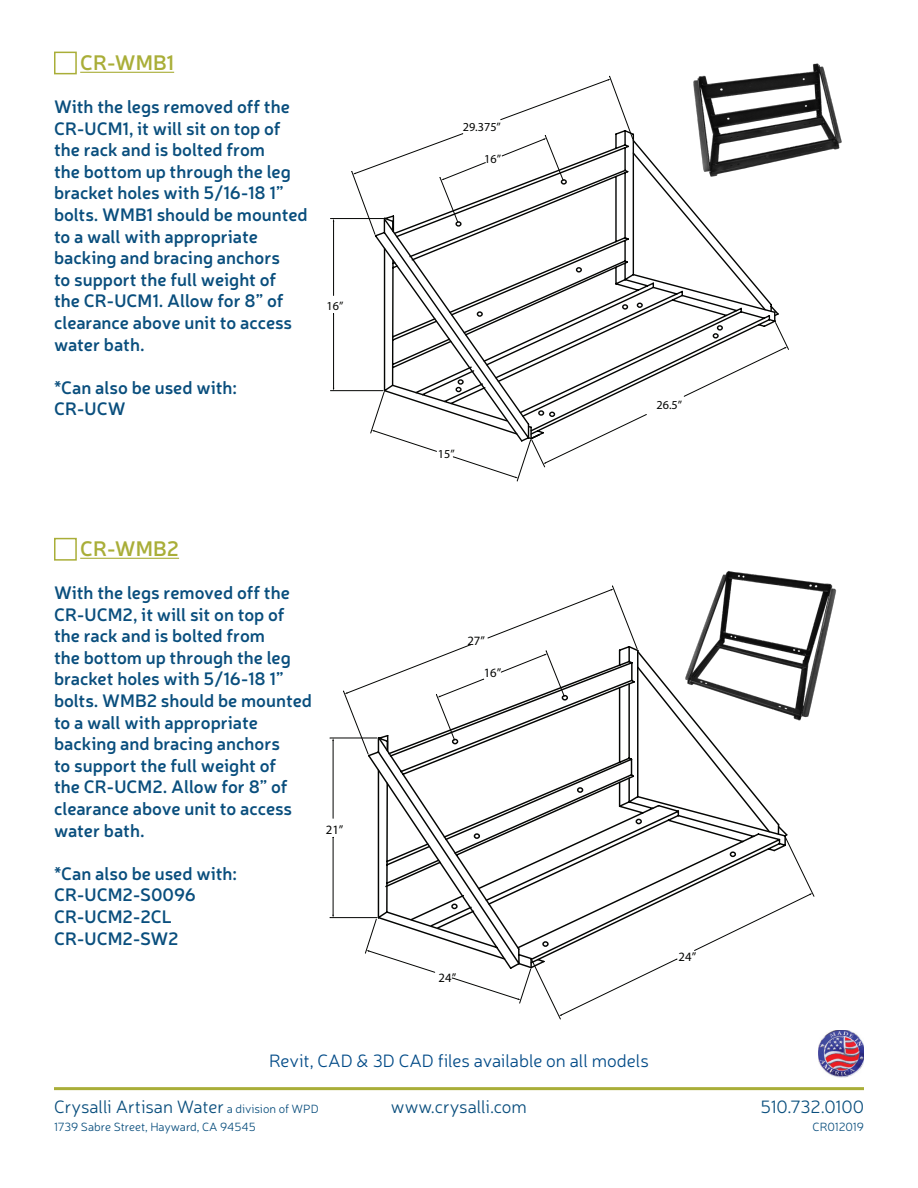
<style>
.page{position:relative;width:918px;height:1188px;background:#fff}
.page>*{position:absolute;margin:0;border:0;box-sizing:border-box;transform-origin:0 0}
.t1{font:600 21px "Neris";color:#a9ae38}
.t2{font:600 18px/21.6px "Neris";color:#094e7d}
.t3{font:300 18px "Neris";color:#094e7d}
.t4{font:300 18px "Neris";color:#004a87}
.t5{font:12.75px "Myriad Pro";color:#040503}
.t6{font:12.15px "Myriad Pro";color:#040503}
.t7{font:300 12px "Neris";color:#094e7d}
.s1{font-size:12px}
</style>
<div class="page">
<hr style="left:54px;top:1087px;width:810px;height:3px;background:#a9ae38">
<img style="left:818px;top:1030px;width:46px;height:47px">
<hr style="left:80px;top:72px;width:94px;height:1px;background:#a9ae38">
<hr style="left:80px;top:558px;width:99px;height:1px;background:#a9ae38">
<svg style="left:368px;top:755px;width:268px;height:163px"></svg>
<hr style="left:330px;top:738px;width:47px;height:1px;background:#040503">
<hr style="left:330px;top:917px;width:47px;height:1px;background:#040503">
<hr style="left:333px;top:740px;width:1px;height:78px;background:#040503">
<hr style="left:333px;top:837px;width:1px;height:78px;background:#040503">
<svg style="left:365px;top:918px;width:166px;height:86px"></svg>
<svg style="left:636px;top:650px;width:152px;height:187px"></svg>
<svg style="left:343px;top:586px;width:295px;height:169px"></svg>
<svg style="left:345px;top:644px;width:220px;height:97px"></svg>
<svg style="left:488px;top:589px;width:126px;height:49px"></svg>
<svg style="left:531px;top:837px;width:283px;height:182px"></svg>
<svg style="left:559px;top:959px;width:118px;height:57px"></svg>
<svg style="left:694px;top:893px;width:118px;height:58px"></svg>
<svg style="left:374px;top:140px;width:405px;height:182px"></svg>
<hr style="left:331px;top:390px;width:52px;height:1px;background:#040503">
<hr style="left:331px;top:218px;width:53px;height:1px;background:#040503">
<hr style="left:333px;top:314px;width:1px;height:74px;background:#040503">
<hr style="left:333px;top:221px;width:1px;height:74px;background:#040503">
<svg style="left:351px;top:76px;width:283px;height:159px"></svg>
<svg style="left:353px;top:133px;width:211px;height:90px"></svg>
<svg style="left:500px;top:79px;width:111px;height:41px"></svg>
<svg style="left:370px;top:322px;width:419px;height:159px"></svg>
<img style="left:684px;top:63px;width:158px;height:116px">
<img style="left:683px;top:571px;width:154px;height:150px">
<div style="left:54px;top:52px;width:23px;height:22px;background:#fff;border:2px solid #a9ae38"></div>
<div style="left:54px;top:538px;width:23px;height:23px;background:#fff;border:2px solid #a9ae38"></div>
<p class="t1" style="left:80px;top:48px;width:95px">CR-WMB1</p>
<p class="t2" style="left:54px;top:95px;width:237px">With the legs removed off the</p>
<p class="t2" style="left:54px;top:117px;width:228px">CR-UCM1, it will sit on top of</p>
<p class="t2" style="left:54px;top:138px;width:213px">the rack and is bolted from</p>
<p class="t2" style="left:54px;top:160px;width:238px">the bottom up through the leg</p>
<p class="t2" style="left:54px;top:181px;width:231px">bracket holes with 5/16-18 1”</p>
<p class="t2" style="left:54px;top:203px;width:255px">bolts. WMB1 should be mounted</p>
<p class="t2" style="left:54px;top:225px;width:206px">to a wall with appropriate</p>
<p class="t2" style="left:54px;top:246px;width:227px">backing and bracing anchors</p>
<p class="t2" style="left:54px;top:268px;width:224px">to support the full weight of</p>
<p class="t2" style="left:54px;top:289px;width:240px">the CR-UCM1. Allow for 8” of clearance above unit to access</p>
<p class="t2" style="left:54px;top:333px;width:92px">water bath.</p>
<p class="t2" style="left:54px;top:376px;width:184px">*Can also be used with:</p>
<p class="t2" style="left:54px;top:397px;width:73px">CR-UCW</p>
<p class="t6" style="left:327px;top:298px;width:18px">16”</p>
<p class="t6" style="left:463px;top:119px;width:40px">29.375”</p>
<p class="t6" style="left:484px;top:151px;width:18px">16”</p>
<p class="t6" style="left:438px;top:446px;width:18px">15”</p>
<p class="t6" style="left:657px;top:397px;width:27px">26.5”</p>
<p class="t1" style="left:80px;top:534px;width:100px">CR-WMB2</p>
<p class="t2" style="left:54px;top:581px;width:237px">With the legs removed off the</p>
<p class="t2" style="left:54px;top:603px;width:232px">CR-UCM2, it will sit on top of</p>
<p class="t2" style="left:54px;top:624px;width:213px">the rack and is bolted from</p>
<p class="t2" style="left:54px;top:646px;width:238px">the bottom up through the leg</p>
<p class="t2" style="left:54px;top:667px;width:231px">bracket holes with 5/16-18 1”</p>
<p class="t2" style="left:54px;top:689px;width:260px">bolts. WMB2 should be mounted</p>
<p class="t2" style="left:54px;top:711px;width:206px">to a wall with appropriate</p>
<p class="t2" style="left:54px;top:732px;width:227px">backing and bracing anchors</p>
<p class="t2" style="left:54px;top:754px;width:224px">to support the full weight of</p>
<p class="t2" style="left:54px;top:775px;width:240px">the CR-UCM2. Allow for 8” of clearance above unit to access water bath.</p>
<p class="t2" style="left:54px;top:862px;width:184px">*Can also be used with:</p>
<p class="t2" style="left:54px;top:883px;width:144px">CR-UCM2-S0096</p>
<p class="t2" style="left:54px;top:905px;width:120px">CR-UCM2-2CL</p>
<p class="t2" style="left:54px;top:927px;width:126px">CR-UCM2-SW2</p>
<p class="t5" style="left:326px;top:822px;width:19px">21”</p>
<p class="t5" style="left:467px;top:632px;width:19px">27”</p>
<p class="t5" style="left:484px;top:665px;width:19px">16”</p>
<p class="t5" style="left:439px;top:970px;width:19px">24”</p>
<p class="t4" style="left:269px;top:1050px;width:381px">Revit, CAD &amp; 3D CAD files available on all models</p>
<p class="t5" style="left:679px;top:949px;width:19px">24”</p>
<p class="t3" style="left:54px;top:1095px;width:266px">Crysalli Artisan Water <span class="s1">a division of WPD</span></p>
<p class="t7" style="left:54px;top:1119px;width:203px">1739 Sabre Street, Hayward, CA 94545</p>
<p class="t3" style="left:391px;top:1095px;width:138px">www.crysalli.com</p>
<p class="t3" style="left:760px;top:1095px;width:105px">510.732.0100</p>
<p class="t7" style="left:812px;top:1119px;width:53px">CR012019</p>
</div>
